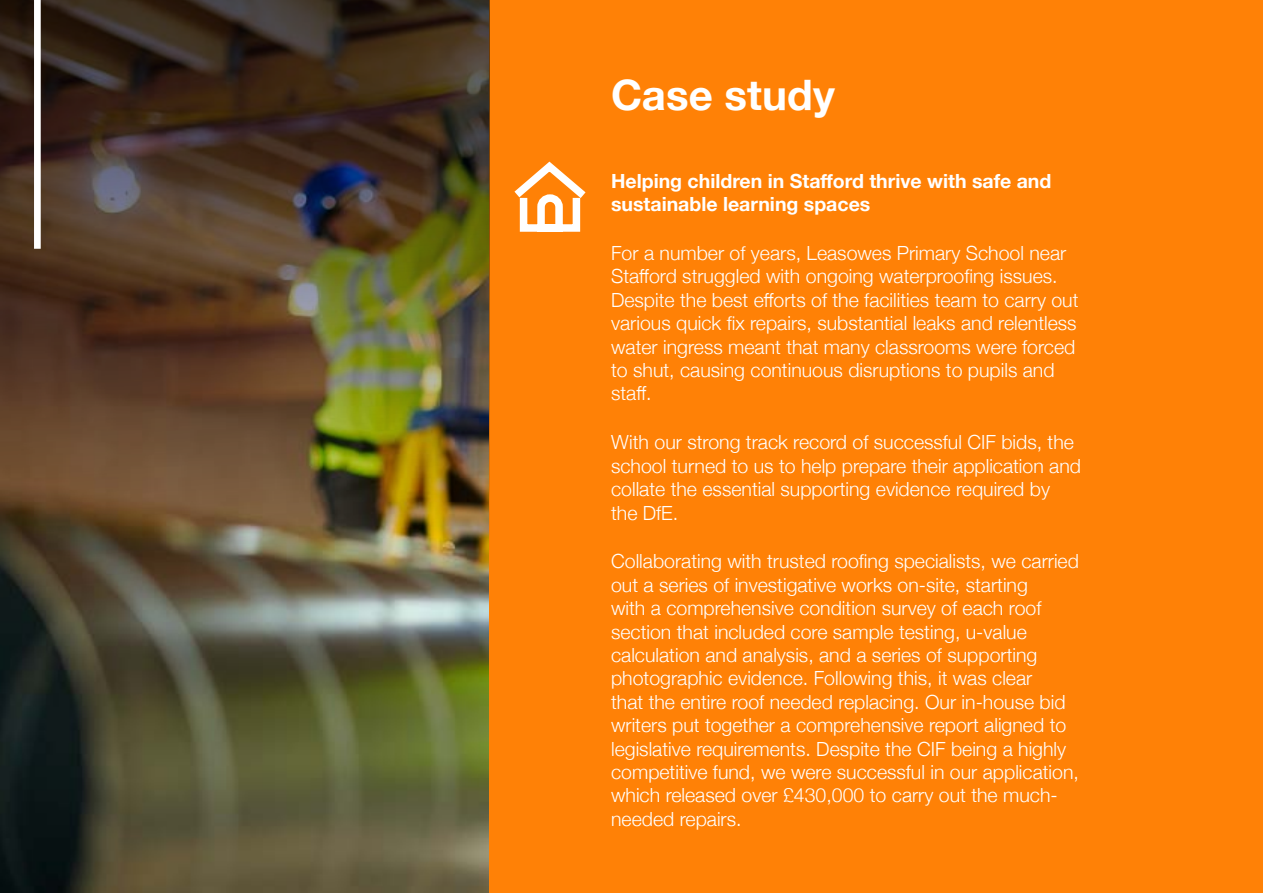
<style>
.page{position:relative;width:1263px;height:893px;background:#fff}
.page>*{position:absolute;margin:0;border:0;box-sizing:border-box;transform-origin:0 0}
.t1{font:700 42px "Helvetica Neue";color:#fff}
.t2{font:300 19.5px/23.4px "Helvetica Neue";color:#fff}
.t3{font:700 19.5px/23.4px "Helvetica Neue";color:#fff}
</style>
<div class="page">
<div style="left:366px;top:0;width:897px;height:893px;background:#ff8106"></div>
<svg style="left:514px;top:161px;width:72px;height:71px"></svg>
<img style="left:0;top:0;width:490px;height:893px">
<div style="left:34px;top:0;width:7px;height:249px;background:#fff"></div>
<h1 class="t1" style="left:611px;top:62px;width:225px">Case study</h1>
<p class="t3" style="left:611px;top:170px;width:442px">Helping children in Stafford thrive with safe and sustainable learning spaces</p>
<p class="t2" style="left:611px;top:240px;width:469px">For a number of years, Leasowes Primary School near Stafford struggled with ongoing waterproofing issues.<br>Despite the best efforts of the facilities team to carry out various quick fix repairs, substantial leaks and relentless water ingress meant that many classrooms were forced to shut, causing continuous disruptions to pupils and staff.</p>
<p class="t2" style="left:611px;top:429px;width:471px">With our strong track record of successful CIF bids, the school turned to us to help prepare their application and collate the essential supporting evidence required by the DfE.</p>
<p class="t2" style="left:611px;top:548px;width:469px">Collaborating with trusted roofing specialists, we carried out a series of investigative works on-site, starting<br>with a comprehensive condition survey of each roof section that included core sample testing, u-value calculation and analysis, and a series of supporting photographic evidence. Following this, it was clear<br>that the entire roof needed replacing. Our in-house bid writers put together a comprehensive report aligned to legislative requirements. Despite the CIF being a highly competitive fund, we were successful in our application, which released over £430,000 to carry out the much&shy;needed repairs.</p>
</div>
